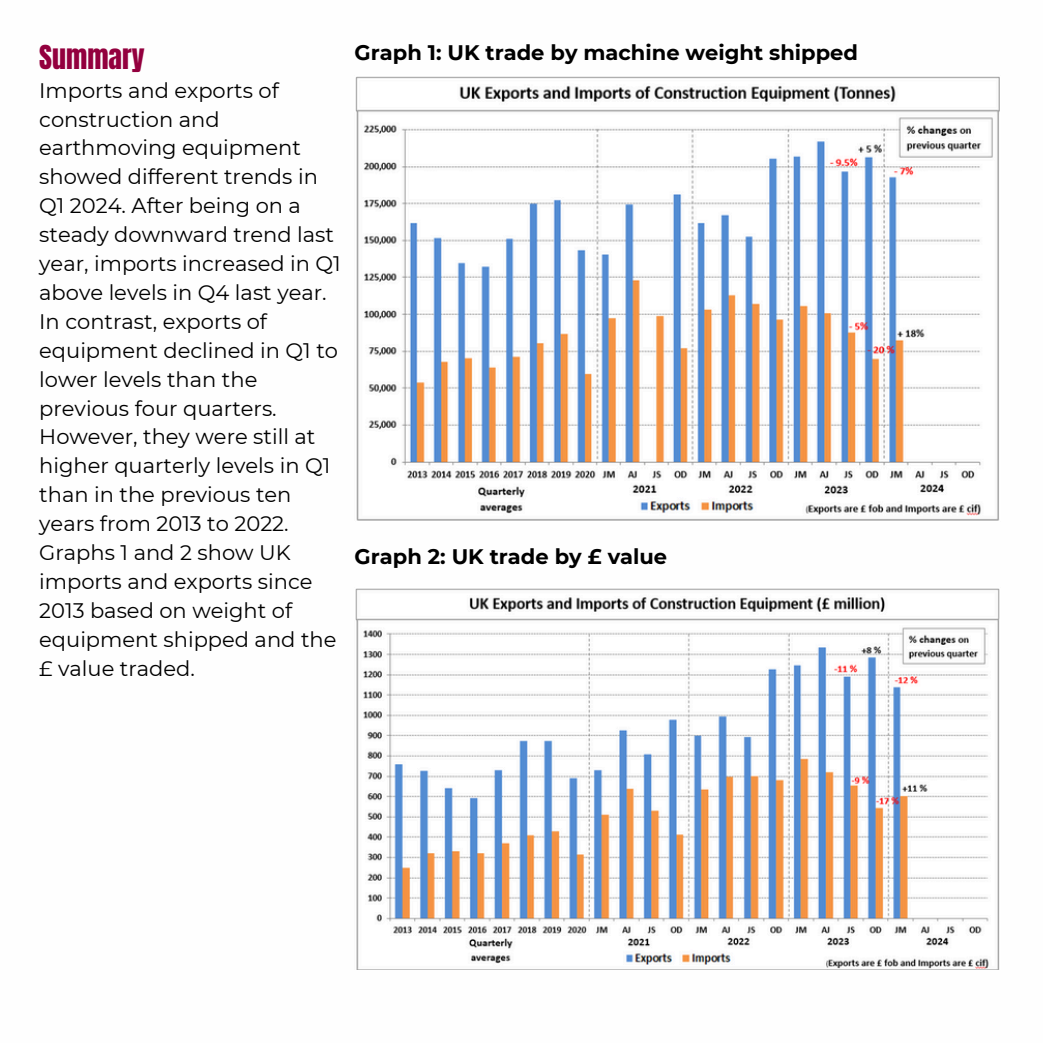
<style>
.page{position:relative;width:1043px;height:1043px;background:#fff}
.page>*{position:absolute;margin:0;border:0;box-sizing:border-box;transform-origin:0 0}
.t1{font:28px "Anton";color:#93003e}
.t2{font:21px/28.9px "Montserrat";color:#000}
.t3{font:700 21px "Montserrat";color:#000}
</style>
<div class="page">
<img style="left:355px;top:76px;width:645px;height:445px">
<img style="left:355px;top:588px;width:645px;height:381px">
<h1 class="t1" style="left:39px;top:37px;width:107px">SUMMARY</h1>
<p class="t2" style="left:39px;top:76px;width:303px">Imports and exports of construction and earthmoving equipment showed different trends in<br>Q1 2024. After being on a steady downward trend last year, imports increased in Q1 above levels in Q4 last year.<br>In contrast, exports of equipment declined in Q1 to lower levels than the previous four quarters.<br>However, they were still at higher quarterly levels in Q1 than in the previous ten years from 2013 to 2022.<br>Graphs 1 and 2 show UK imports and exports since<br>2013 based on weight of equipment shipped and the £ value traded.</p>
<h1 class="t3" style="left:354px;top:40px;width:504px">Graph 1: UK trade by machine weight shipped</h1>
<p class="t3" style="left:354px;top:543px;width:314px">Graph 2: UK trade by £ value</p>
</div>
